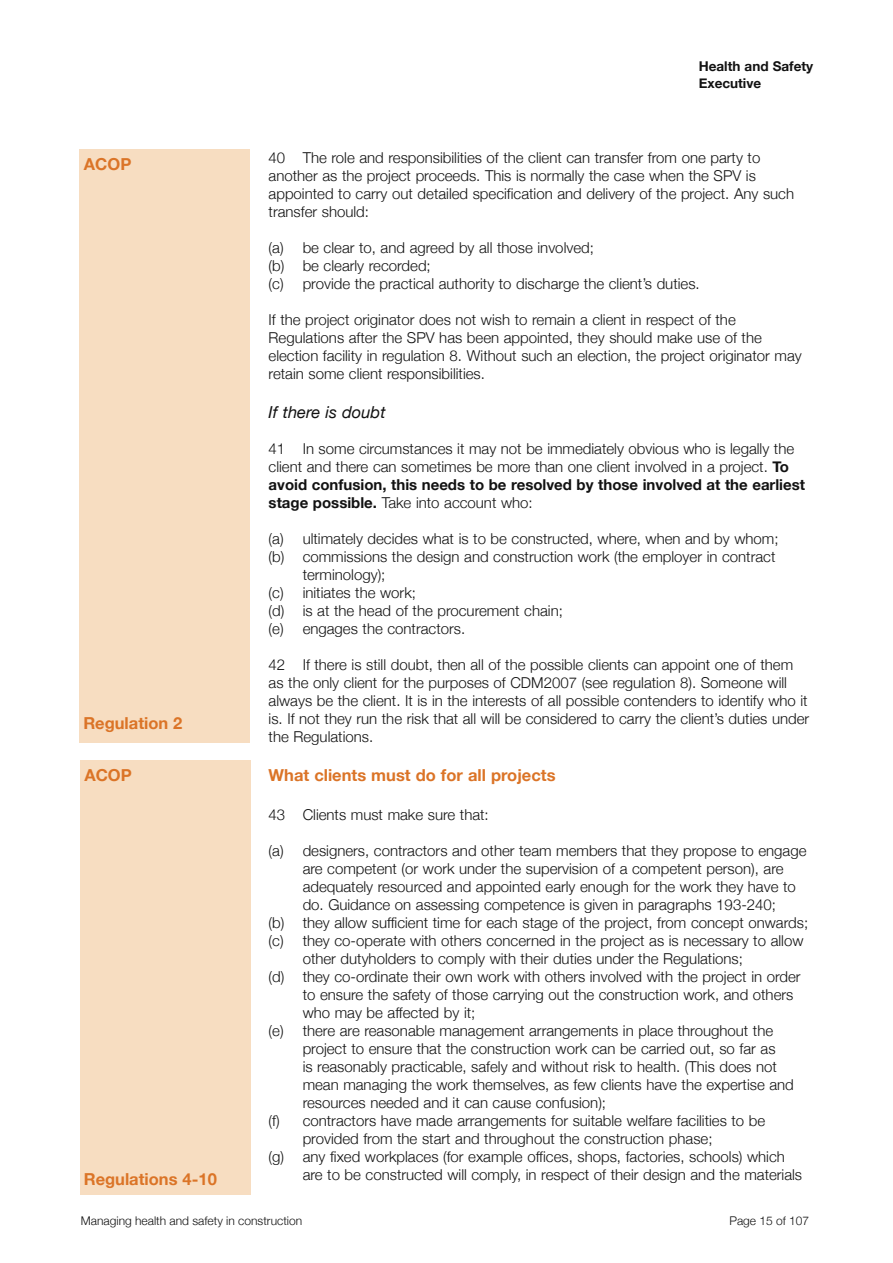
<style>
.page{position:relative;width:893px;height:1263px;background:#fff}
.page>*{position:absolute;margin:0;border:0;box-sizing:border-box;transform-origin:0 0}
.ACOP__text{font:700 16.5px "Helvetica Neue";color:#db7427}
.D_Heading{font:italic 16.5px "Helvetica Neue";color:#121212}
.ACOP__a__text{font:300 15px/18px "Helvetica Neue";color:#121212}
.ACOP__text-2{font:300 15px/18px "Helvetica Neue";color:#121212}
.t1{font:700 13.5px/16.5px "Helvetica Neue";color:#121212}
.t2{font:300 12px "Helvetica Neue";color:#121212}
.s1{font-weight:700}
</style>
<div class="page">
<div style="left:80px;top:149px;width:170px;height:593px;background:#f7ddc1"></div>
<div style="left:80px;top:761px;width:170px;height:434px;background:#f7ddc1"></div>
<p class="ACOP__text" style="left:84px;top:153px;width:49px">ACOP</p>
<p class="ACOP__text" style="left:83px;top:713px;width:101px">Regulation 2</p>
<p class="ACOP__text" style="left:84px;top:765px;width:49px">ACOP</p>
<p class="ACOP__text" style="left:84px;top:1169px;width:135px">Regulations 4-10</p>
<p class="t1" style="left:699px;top:58px;width:116px">Health and Safety<br>Executive</p>
<p class="ACOP__text-2" style="left:269px;top:149px;width:527px">40 The role and responsibilities of the client can transfer from one party to another as the project proceeds. This is normally the case when the SPV is appointed to carry out detailed specification and delivery of the project. Any such transfer should:</p>
<p class="ACOP__a__text" style="left:269px;top:239px;width:327px">(a) be clear to, and agreed by all those involved;</p>
<p class="ACOP__a__text" style="left:269px;top:257px;width:164px">(b) be clearly recorded;</p>
<p class="ACOP__a__text" style="left:269px;top:275px;width:433px">(c) provide the practical authority to discharge the client’s duties.</p>
<p class="ACOP__text-2" style="left:269px;top:311px;width:535px">If the project originator does not wish to remain a client in respect of the Regulations after the SPV has been appointed, they should make use of the election facility in regulation 8. Without such an election, the project originator may retain some client responsibilities.</p>
<p class="D_Heading" style="left:269px;top:403px;width:118px">If there is doubt</p>
<p class="ACOP__text-2" style="left:269px;top:440px;width:538px">41 In some circumstances it may not be immediately obvious who is legally the client and there can sometimes be more than one client involved in a project. <span class="s1">To avoid confusion, this needs to be resolved by those involved at the earliest stage possible.</span> Take into account who:</p>
<p class="ACOP__a__text" style="left:269px;top:530px;width:511px">(a) ultimately decides what is to be constructed, where, when and by whom;</p>
<p class="ACOP__a__text" style="left:303px;top:548px;width:474px;text-indent:-34px">(b) commissions the design and construction work (the employer in contract terminology);</p>
<p class="ACOP__a__text" style="left:269px;top:584px;width:149px">(c) initiates the work;</p>
<p class="ACOP__a__text" style="left:269px;top:602px;width:296px">(d) is at the head of the procurement chain;</p>
<p class="ACOP__a__text" style="left:269px;top:620px;width:198px">(e) engages the contractors.</p>
<p class="ACOP__text-2" style="left:269px;top:656px;width:542px">42 If there is still doubt, then all of the possible clients can appoint one of them as the only client for the purposes of CDM2007 (see regulation 8). Someone will always be the client. It is in the interests of all possible contenders to identify who it is. If not they run the risk that all will be considered to carry the client’s duties under the Regulations.</p>
<p class="ACOP__text" style="left:269px;top:764px;width:288px">What clients must do for all projects</p>
<p class="ACOP__text-2" style="left:269px;top:805px;width:222px">43 Clients must make sure that:</p>
<p class="ACOP__a__text" style="left:303px;top:841px;width:505px;text-indent:-34px">(a) designers, contractors and other team members that they propose to engage are competent (or work under the supervision of a competent person), are adequately resourced and appointed early enough for the work they have to do. Guidance on assessing competence is given in paragraphs 193-240;</p>
<p class="ACOP__a__text" style="left:269px;top:913px;width:541px">(b) they allow sufficient time for each stage of the project, from concept onwards;</p>
<p class="ACOP__a__text" style="left:303px;top:931px;width:502px;text-indent:-34px">(c) they co-operate with others concerned in the project as is necessary to allow other dutyholders to comply with their duties under the Regulations;</p>
<p class="ACOP__a__text" style="left:303px;top:967px;width:499px;text-indent:-34px">(d) they co-ordinate their own work with others involved with the project in order to ensure the safety of those carrying out the construction work, and others who may be affected by it;</p>
<p class="ACOP__a__text" style="left:303px;top:1021px;width:493px;text-indent:-34px">(e) there are reasonable management arrangements in place throughout the project to ensure that the construction work can be carried out, so far as<br>is reasonably practicable, safely and without risk to health. (This does not mean managing the work themselves, as few clients have the expertise and resources needed and it can cause confusion);</p>
<p class="ACOP__a__text" style="left:303px;top:1111px;width:464px;text-indent:-34px">(f) contractors have made arrangements for suitable welfare facilities to be provided from the start and throughout the construction phase;</p>
<p class="ACOP__a__text" style="left:303px;top:1147px;width:501px;text-indent:-34px">(g) any fixed workplaces (for example offices, shops, factories, schools) which are to be constructed will comply, in respect of their design and the materials</p>
<p class="t2" style="left:81px;top:1213px;width:223px">Managing health and safety in construction</p>
<p class="t2" style="left:729px;top:1213px;width:81px">Page 15 of 107</p>
</div>
